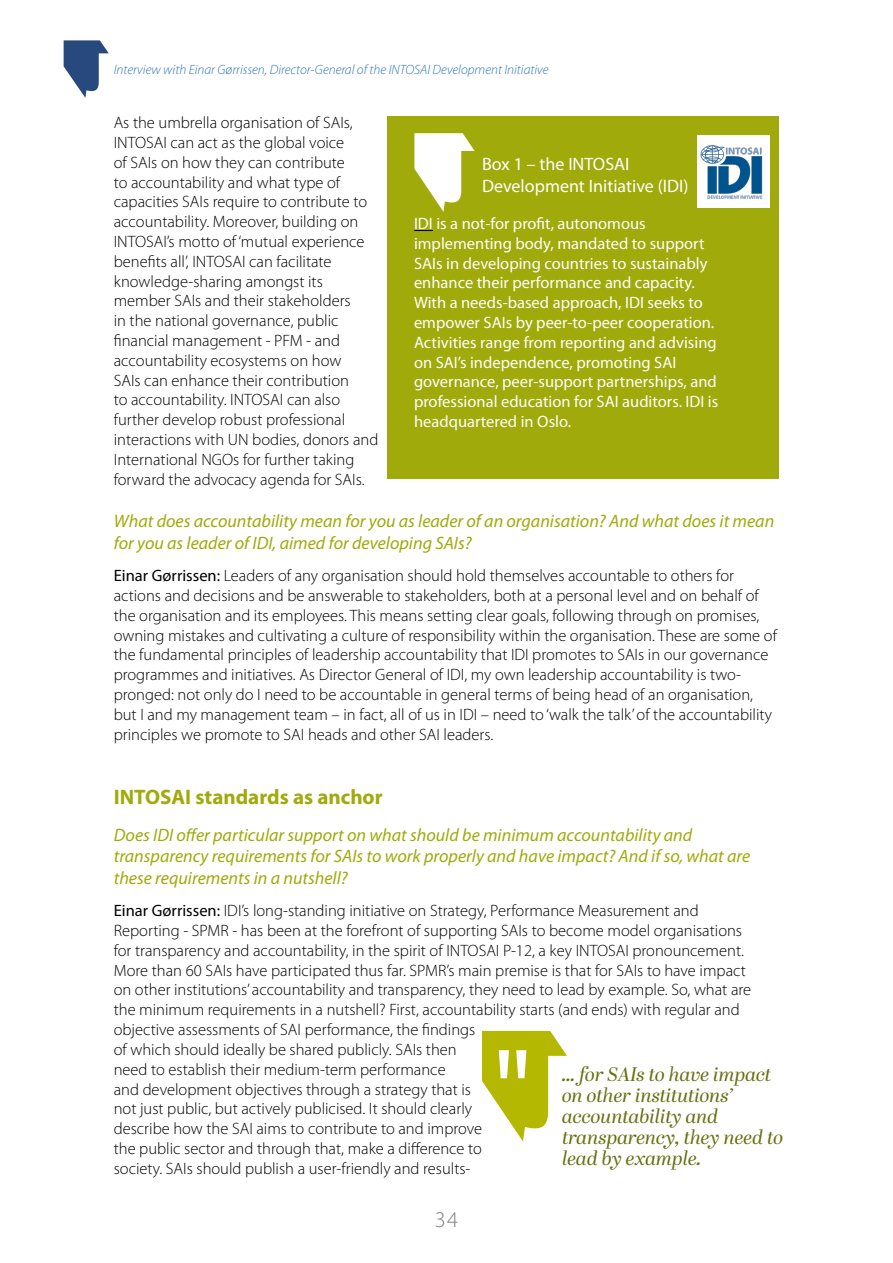
<style>
.page{position:relative;width:893px;height:1263px;background:#fff}
.page>*{position:absolute;margin:0;border:0;box-sizing:border-box;transform-origin:0 0}
.t1{font:117px "Myriad Pro";color:#fff}
.t2{font:300 22.5px "Myriad Pro";color:#808080}
.t3{font:700 21px "Myriad Pro";color:#a0aa0a}
.t4{font:italic 19.5px/21px "Abril Display";color:#677010}
.t5{font:italic 18px/21.6px "Myriad Pro";color:#a0aa0a}
.t6{font:18px/21.6px "Myriad Pro";color:#fff}
.t7{font:300 16.5px/19.8px "Myriad Pro";color:#000}
.t8{font:16.5px/19.8px "Myriad Pro";color:#fff}
.t9{font:italic 300 13.5px "Myriad Pro";color:#2e74ba}
.s1{font-weight:400}
</style>
<div class="page">
<svg style="left:64px;top:40px;width:45px;height:58px"></svg>
<div style="left:388px;top:116px;width:391px;height:362px;background:#a0aa0a"></div>
<svg style="left:414px;top:133px;width:61px;height:79px"></svg>
<svg style="left:414px;top:230px;width:19px;height:1px"></svg>
<svg style="left:482px;top:1031px;width:85px;height:110px"></svg>
<div style="left:697px;top:135px;width:73px;height:72px;background:#fff"></div>
<img style="left:700px;top:145px;width:63px;height:54px">
<p class="t9" style="left:114px;top:62px;width:436px">Interview with Einar Gørrissen, Director-General of the INTOSAI Development Initiative</p>
<p class="t7" style="left:114px;top:113px;width:266px">As the umbrella organisation of SAIs, INTOSAI can act as the global voice<br>of SAIs on how they can contribute<br>to accountability and what type of capacities SAIs require to contribute to accountability. Moreover, building on INTOSAI’s motto of ‘mutual experience benefits all’, INTOSAI can facilitate knowledge-sharing amongst its member SAIs and their stakeholders<br>in the national governance, public financial management - PFM - and accountability ecosystems on how<br>SAIs can enhance their contribution<br>to accountability. INTOSAI can also further develop robust professional interactions with UN bodies, donors and International NGOs for further taking forward the advocacy agenda for SAIs.</p>
<p class="t6" style="left:482px;top:153px;width:208px">Box 1 – the INTOSAI<br>Development Initiative (IDI)</p>
<p class="t8" style="left:414px;top:213px;width:306px">IDI is a not-for profit, autonomous implementing body, mandated to support SAIs in developing countries to sustainably enhance their performance and capacity.<br>With a needs-based approach, IDI seeks to empower SAIs by peer-to-peer cooperation.<br>Activities range from reporting and advising on SAI’s independence, promoting SAI governance, peer-support partnerships, and professional education for SAI auditors. IDI is headquartered in Oslo.</p>
<p class="t5" style="left:114px;top:510px;width:662px">What does accountability mean for you as leader of an organisation? And what does it mean for you as leader of IDI, aimed for developing SAIs?</p>
<p class="t7" style="left:114px;top:566px;width:665px"><span class="s1">Einar Gørrissen:</span> Leaders of any organisation should hold themselves accountable to others for actions and decisions and be answerable to stakeholders, both at a personal level and on behalf of the organisation and its employees. This means setting clear goals, following through on promises, owning mistakes and cultivating a culture of responsibility within the organisation. These are some of the fundamental principles of leadership accountability that IDI promotes to SAIs in our governance programmes and initiatives. As Director General of IDI, my own leadership accountability is two&shy;pronged: not only do I need to be accountable in general terms of being head of an organisation, but I and my management team – in fact, all of us in IDI – need to ‘walk the talk’ of the accountability principles we promote to SAI heads and other SAI leaders.</p>
<p class="t3" style="left:114px;top:783px;width:270px">INTOSAI standards as anchor</p>
<p class="t5" style="left:114px;top:823px;width:638px">Does IDI offer particular support on what should be minimum accountability and transparency requirements for SAIs to work properly and have impact? And if so, what are these requirements in a nutshell?</p>
<p class="t7" style="left:114px;top:901px;width:639px"><span class="s1">Einar Gørrissen:</span> IDI’s long-standing initiative on Strategy, Performance Measurement and Reporting - SPMR - has been at the forefront of supporting SAIs to become model organisations for transparency and accountability, in the spirit of INTOSAI P-12, a key INTOSAI pronouncement.<br>More than 60 SAIs have participated thus far. SPMR’s main premise is that for SAIs to have impact on other institutions’ accountability and transparency, they need to lead by example. So, what are the minimum requirements in a nutshell? First, accountability starts (and ends) with regular and objective assessments of SAI performance, the findings<br>of which should ideally be shared publicly. SAIs then<br>need to establish their medium-term performance<br>and development objectives through a strategy that is<br>not just public, but actively publicised. It should clearly<br>describe how the SAI aims to contribute to and improve<br>the public sector and through that, make a difference to<br>society. SAIs should publish a user-friendly and results-</p>
<h1 class="t1" style="left:493px;top:1019px;width:41px">"</h1>
<p class="t4" style="left:562px;top:1064px;width:223px">... for SAIs to have impact on other institutions’ accountability and transparency, they need to lead by example.</p>
<h2 class="t2" style="left:435px;top:1207px;width:25px">34</h2>
</div>
